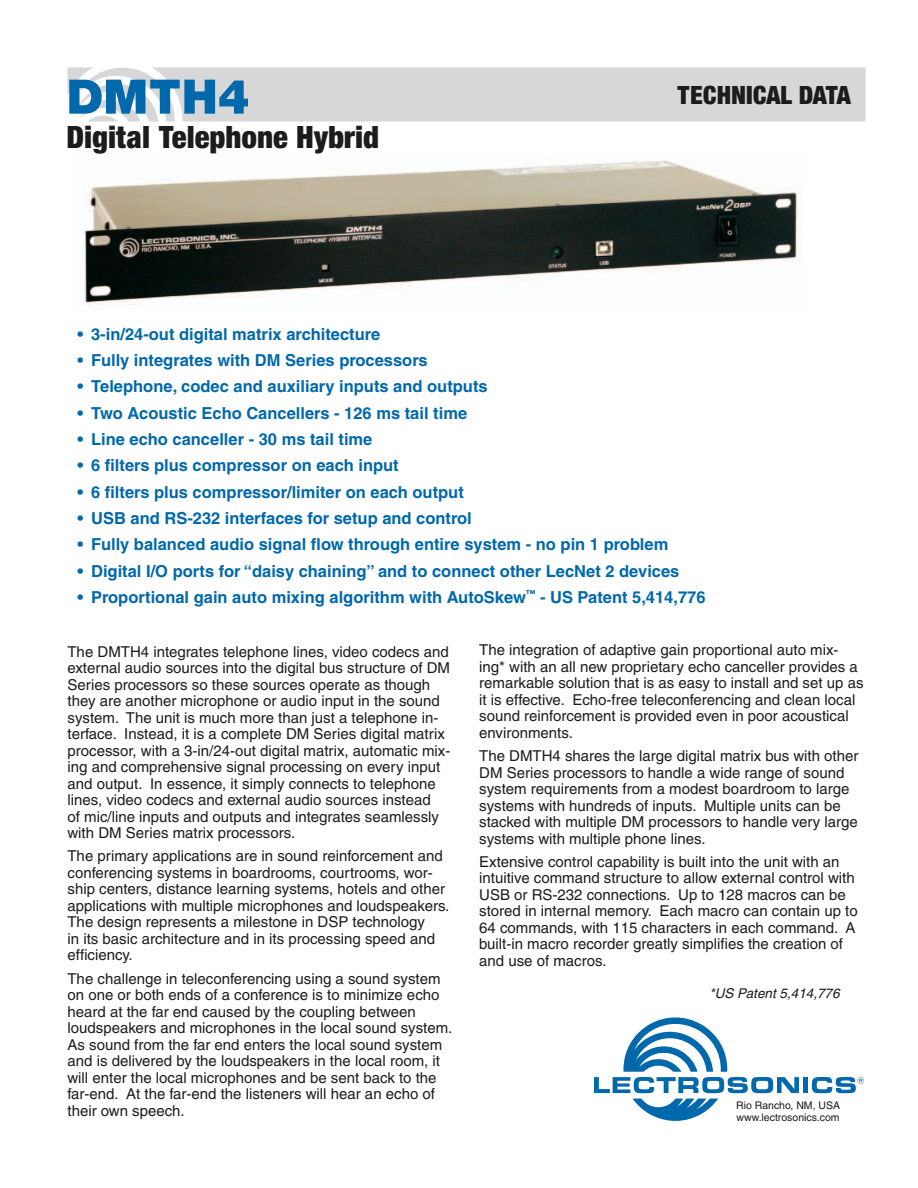
<style>
.page{position:relative;width:918px;height:1188px;background:#fff}
.page>*{position:absolute;margin:0;border:0;box-sizing:border-box;transform-origin:0 0}
.cover_Model_number{font:900 51px "Sans";color:#0068ab}
.cover_Head_3{font:900 condensed 33px "Sans";color:#1c1c1a}
.cover_Head_2{font:900 condensed 27px "Sans";color:#1c1c1a}
.TD_features{font:700 16.5px "Helvetica";color:#0068ab}
.body_Text{font:15px/16.5px "Helvetica";color:#1c1c1a}
.body_Caption{font:italic 13.5px "Helvetica";color:#1c1c1a}
.t1{font:10.5px "Helvetica";color:#1c1c1a}
</style>
<div class="page">
<img style="left:84px;top:160px;width:718px;height:147px">
<svg style="left:68px;top:68px;width:798px;height:54px;background:#dadada"></svg>
<svg style="left:594px;top:1017px;width:205px;height:104px"></svg>
<div style="left:803px;top:1077px;width:5px;height:16px;background:#0068ab"></div>
<svg style="left:812px;top:1077px;width:52px;height:16px"></svg>
<p class="cover_Model_number" style="left:66px;top:66px;width:185px">DMTH4</p>
<p class="cover_Head_3" style="left:66px;top:117px;width:314px">Digital Telephone Hybrid</p>
<p class="cover_Head_2" style="left:677px;top:78px;width:176px">TECHNICAL DATA</p>
<p class="TD_features" style="left:78px;top:324px;width:304px">• 3-in/24-out digital matrix architecture</p>
<p class="TD_features" style="left:78px;top:350px;width:352px">• Fully integrates with DM Series processors</p>
<p class="TD_features" style="left:78px;top:377px;width:412px">• Telephone, codec and auxiliary inputs and outputs</p>
<p class="TD_features" style="left:78px;top:403px;width:391px">• Two Acoustic Echo Cancellers - 126 ms tail time</p>
<p class="TD_features" style="left:78px;top:429px;width:296px">• Line echo canceller - 30 ms tail time</p>
<p class="TD_features" style="left:78px;top:455px;width:323px">• 6 filters plus compressor on each input</p>
<p class="TD_features" style="left:78px;top:482px;width:388px">• 6 filters plus compressor/limiter on each output</p>
<p class="TD_features" style="left:78px;top:508px;width:396px">• USB and RS-232 interfaces for setup and control</p>
<p class="TD_features" style="left:78px;top:534px;width:592px">• Fully balanced audio signal flow through entire system - no pin 1 problem</p>
<p class="TD_features" style="left:78px;top:561px;width:603px">• Digital I/O ports for “daisy chaining” and to connect other LecNet 2 devices</p>
<p class="TD_features" style="left:78px;top:587px;width:629px">• Proportional gain auto mixing algorithm with AutoSkew<sup>™</sup> - US Patent 5,414,776</p>
<p class="body_Text" style="left:68px;top:643px;width:384px">The DMTH4 integrates telephone lines, video codecs and external audio sources into the digital bus structure of DM Series processors so these sources operate as though they are another microphone or audio input in the sound system. The unit is much more than just a telephone in&shy;terface. Instead, it is a complete DM Series digital matrix processor, with a 3-in/24-out digital matrix, automatic mix&shy;ing and comprehensive signal processing on every input and output. In essence, it simply connects to telephone lines, video codecs and external audio sources instead<br>of mic/line inputs and outputs and integrates seamlessly with DM Series matrix processors.</p>
<p class="body_Text" style="left:68px;top:848px;width:383px">The primary applications are in sound reinforcement and conferencing systems in boardrooms, courtrooms, wor&shy;ship centers, distance learning systems, hotels and other applications with multiple microphones and loudspeakers.<br>The design represents a milestone in DSP technology<br>in its basic architecture and in its processing speed and efficiency.</p>
<p class="body_Text" style="left:68px;top:970px;width:386px">The challenge in teleconferencing using a sound system on one or both ends of a conference is to minimize echo heard at the far end caused by the coupling between loudspeakers and microphones in the local sound system.<br>As sound from the far end enters the local sound system and is delivered by the loudspeakers in the local room, it will enter the local microphones and be sent back to the far-end. At the far-end the listeners will hear an echo of their own speech.</p>
<p class="body_Text" style="left:479px;top:642px;width:386px">The integration of adaptive gain proportional auto mix&shy;ing* with an all new proprietary echo canceller provides a remarkable solution that is as easy to install and set up as it is effective. Echo-free teleconferencing and clean local sound reinforcement is provided even in poor acoustical environments.</p>
<p class="body_Text" style="left:479px;top:747px;width:381px">The DMTH4 shares the large digital matrix bus with other DM Series processors to handle a wide range of sound system requirements from a modest boardroom to large systems with hundreds of inputs. Multiple units can be stacked with multiple DM processors to handle very large systems with multiple phone lines.</p>
<p class="body_Text" style="left:479px;top:853px;width:380px">Extensive control capability is built into the unit with an intuitive command structure to allow external control with USB or RS-232 connections. Up to 128 macros can be stored in internal memory. Each macro can contain up to 64 commands, with 115 characters in each command. A built-in macro recorder greatly simplifies the creation of and use of macros.</p>
<p class="body_Caption" style="left:710px;top:985px;width:132px">*US Patent 5,414,776</p>
<p class="t1" style="left:736px;top:1099px;width:106px">Rio Rancho, NM, USA</p>
<p class="t1" style="left:737px;top:1111px;width:105px">www.lectrosonics.com</p>
</div>
